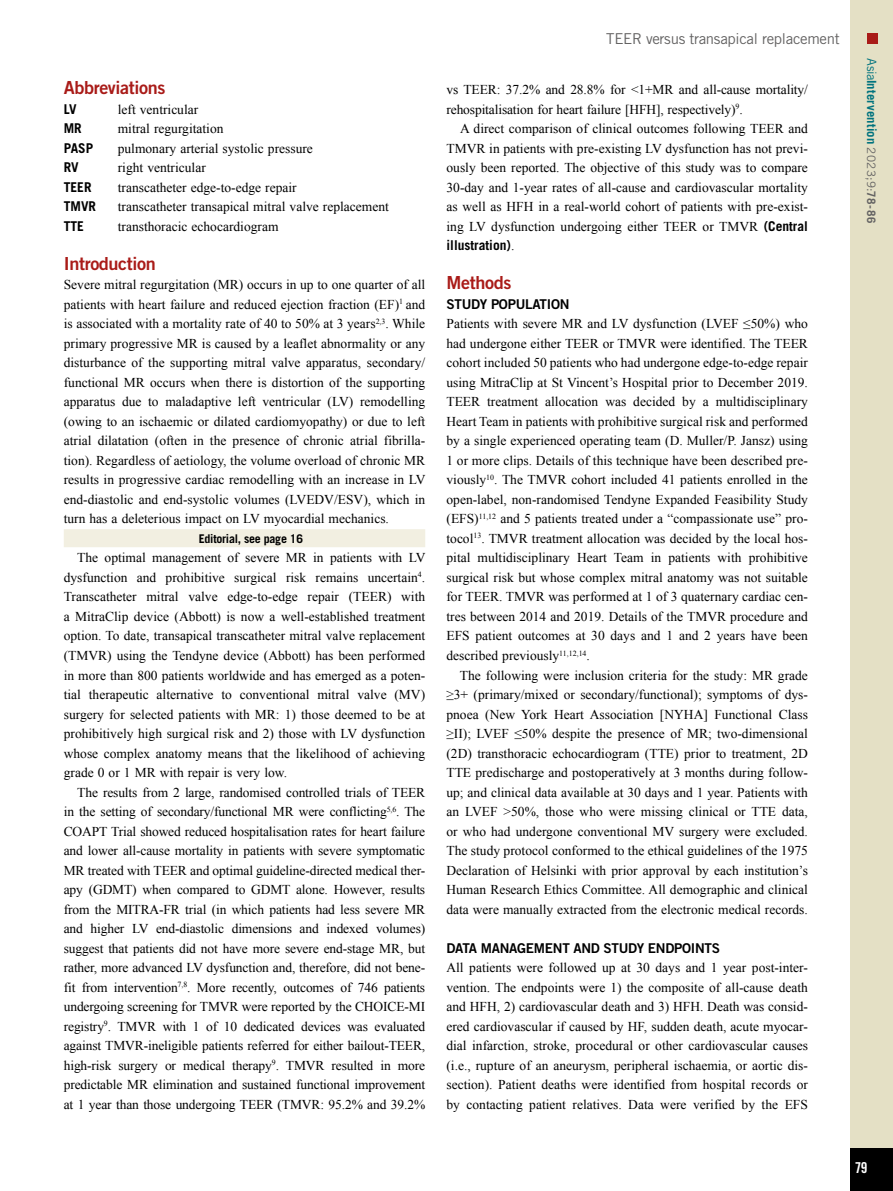
<style>
.page{position:relative;width:893px;height:1191px;background:#fff}
.page>*{position:absolute;margin:0;border:0;box-sizing:border-box;transform-origin:0 0}
.t1{font:18px "Trade Gothic LT Std Bd 2";letter-spacing:-.02em;color:#a91b18}
.t2{font:15px "Trade Gothic LT Std";letter-spacing:-.02em;color:#646363}
.t3{font:15px "Trade Gothic LT Std Bd Cn 20";color:#fff}
.t4{font:13.5px/19.5px "Times New Roman";color:#000;text-align:justify}
.t5{font:13.5px "Trade Gothic LT Std Bd 2";letter-spacing:-.02em;color:#000}
.t6{font:700 13.5px "Trade Gothic LT Std";color:#000}
.t7{font:700 12.75px "Trade Gothic LT Std";letter-spacing:.005em;color:#00737e}
.t8{font:700 12px "Trade Gothic LT Std";letter-spacing:-.02em;color:#000}
.s1{font-family:"Trade Gothic LT Std";font-weight:700}
.s2{font-family:"Times New Roman";font-weight:400}
.s3{font-weight:400}
.s4{font-weight:400;font-size:11.7px;color:#646363}
.s5{font-size:11.7px;color:#646363}
</style>
<div class="page">
<div style="left:850px;top:0;width:43px;height:1191px;background:#e4e0c5"></div>
<div style="left:850px;top:1148px;width:43px;height:43px;background:#000"></div>
<div style="left:867px;top:34px;width:11px;height:10px;background:#a91b18"></div>
<div style="left:64px;top:529px;width:361px;height:18px;background:#f2efe1"></div>
<h1 class="t1" style="left:64px;top:77px;width:103px">Abbreviations</h1>
<p class="t6" style="left:64px;top:101px;width:14px">LV</p>
<p class="t4" style="left:118px;top:99px;width:82px">left ventricular</p>
<p class="t6" style="left:64px;top:120px;width:20px">MR</p>
<p class="t4" style="left:118px;top:119px;width:107px">mitral regurgitation</p>
<p class="t6" style="left:64px;top:140px;width:31px">PASP</p>
<p class="t4" style="left:118px;top:138px;width:197px">pulmonary arterial systolic pressure</p>
<p class="t6" style="left:64px;top:159px;width:17px">RV</p>
<p class="t4" style="left:118px;top:158px;width:90px">right ventricular</p>
<p class="t6" style="left:64px;top:179px;width:29px">TEER</p>
<p class="t4" style="left:118px;top:177px;width:180px">transcatheter edge-to-edge repair</p>
<p class="t6" style="left:64px;top:198px;width:34px">TMVR</p>
<p class="t4" style="left:118px;top:197px;width:273px">transcatheter transapical mitral valve replacement</p>
<p class="t6" style="left:64px;top:218px;width:22px">TTE</p>
<p class="t4" style="left:118px;top:216px;width:162px">transthoracic echocardiogram</p>
<h1 class="t1" style="left:64px;top:252px;width:94px">Introduction</h1>
<p class="t4" style="left:64px;top:275px;width:363px">Severe mitral regurgitation (MR) occurs in up to one quarter of all patients with heart failure and reduced ejection fraction (EF)<sup>1</sup> and is associated with a mortality rate of 40 to 50% at 3 years<sup>2,3</sup>. While primary progressive MR is caused by a leaflet abnormality or any disturbance of the supporting mitral valve apparatus, secondary/ functional MR occurs when there is distortion of the supporting apparatus due to maladaptive left ventricular (LV) remodelling (owing to an ischaemic or dilated cardiomyopathy) or due to left atrial dilatation (often in the presence of chronic atrial fibrilla&shy;tion). Regardless of aetiology, the volume overload of chronic MR results in progressive cardiac remodelling with an increase in LV end-diastolic and end-systolic volumes (LVEDV/ESV), which in turn has a deleterious impact on LV myocardial mechanics.</p>
<p class="t8" style="left:199px;top:531px;width:106px">Editorial, see page 16</p>
<p class="t4" style="left:64px;top:548px;width:363px;text-indent:14px">The optimal management of severe MR in patients with LV dysfunction and prohibitive surgical risk remains uncertain<sup>4</sup>.<br>Transcatheter mitral valve edge-to-edge repair (TEER) with a MitraClip device (Abbott) is now a well-established treatment option. To date, transapical transcatheter mitral valve replacement (TMVR) using the Tendyne device (Abbott) has been performed in more than 800 patients worldwide and has emerged as a poten&shy;tial therapeutic alternative to conventional mitral valve (MV) surgery for selected patients with MR: 1) those deemed to be at prohibitively high surgical risk and 2) those with LV dysfunction whose complex anatomy means that the likelihood of achieving grade 0 or 1 MR with repair is very low.</p>
<p class="t4" style="left:64px;top:782px;width:363px;text-indent:14px">The results from 2 large, randomised controlled trials of TEER in the setting of secondary/functional MR were conflicting<sup>5,6</sup>. The COAPT Trial showed reduced hospitalisation rates for heart failure and lower all-cause mortality in patients with severe symptomatic MR treated with TEER and optimal guideline-directed medical ther&shy;apy (GDMT) when compared to GDMT alone. However, results from the MITRA-FR trial (in which patients had less severe MR and higher LV end-diastolic dimensions and indexed volumes) suggest that patients did not have more severe end-stage MR, but rather, more advanced LV dysfunction and, therefore, did not bene&shy;fit from intervention<sup>7,8</sup>. More recently, outcomes of 746 patients undergoing screening for TMVR were reported by the CHOICE-MI registry<sup>9</sup>. TMVR with 1 of 10 dedicated devices was evaluated against TMVR-ineligible patients referred for either bailout-TEER, high-risk surgery or medical therapy<sup>9</sup>. TMVR resulted in more predictable MR elimination and sustained functional improvement at 1 year than those undergoing TEER (TMVR: 95.2% and 39.2%</p>
<p class="t2" style="left:606px;top:30px;width:235px">TEER versus transapical replacement</p>
<p class="t4" style="left:446px;top:80px;width:363px">vs TEER: 37.2% and 28.8% for &lt;1+MR and all-cause mortality/ rehospitalisation for heart failure [HFH], respectively)<sup>9</sup>.</p>
<p class="t4" style="left:446px;top:119px;width:363px;text-indent:14px">A direct comparison of clinical outcomes following TEER and TMVR in patients with pre-existing LV dysfunction has not previ&shy;ously been reported. The objective of this study was to compare 30-day and 1-year rates of all-cause and cardiovascular mortality as well as HFH in a real-world cohort of patients with pre-exist&shy;ing LV dysfunction undergoing either TEER or TMVR <span class="s1">(Central</span></p>
<p class="t6" style="left:446px;top:237px;width:69px">illustration)<span class="s2">.</span></p>
<h1 class="t1" style="left:446px;top:272px;width:66px">Methods</h1>
<p class="t5" style="left:446px;top:296px;width:125px">STUDY POPULATION</p>
<p class="t4" style="left:446px;top:314px;width:363px">Patients with severe MR and LV dysfunction (LVEF ≤50%) who had undergone either TEER or TMVR were identified. The TEER cohort included 50 patients who had undergone edge-to-edge repair using MitraClip at St Vincent’s Hospital prior to December 2019.<br>TEER treatment allocation was decided by a multidisciplinary Heart Team in patients with prohibitive surgical risk and performed by a single experienced operating team (D. Muller/P. Jansz) using 1 or more clips. Details of this technique have been described pre&shy;viously<sup>10</sup>. The TMVR cohort included 41 patients enrolled in the open-label, non-randomised Tendyne Expanded Feasibility Study (EFS)<sup>11,12</sup> and 5 patients treated under a “compassionate use” pro&shy;tocol<sup>13</sup>. TMVR treatment allocation was decided by the local hos&shy;pital multidisciplinary Heart Team in patients with prohibitive surgical risk but whose complex mitral anatomy was not suitable for TEER. TMVR was performed at 1 of 3 quaternary cardiac cen&shy;tres between 2014 and 2019. Details of the TMVR procedure and EFS patient outcomes at 30 days and 1 and 2 years have been described previously<sup>11,12,14</sup>.</p>
<p class="t4" style="left:446px;top:665px;width:363px;text-indent:14px">The following were inclusion criteria for the study: MR grade ≥3+ (primary/mixed or secondary/functional); symptoms of dys&shy;pnoea (New York Heart Association [NYHA] Functional Class ≥II); LVEF ≤50% despite the presence of MR; two-dimensional (2D) transthoracic echocardiogram (TTE) prior to treatment, 2D TTE predischarge and postoperatively at 3 months during follow&shy;up; and clinical data available at 30 days and 1 year. Patients with an LVEF &gt;50%, those who were missing clinical or TTE data, or who had undergone conventional MV surgery were excluded.<br>The study protocol conformed to the ethical guidelines of the 1975<br>Declaration of Helsinki with prior approval by each institution’s Human Research Ethics Committee. All demographic and clinical data were manually extracted from the electronic medical records.</p>
<p class="t5" style="left:446px;top:939px;width:275px">DATA MANAGEMENT AND STUDY ENDPOINTS</p>
<p class="t4" style="left:446px;top:957px;width:363px">All patients were followed up at 30 days and 1 year post-inter&shy;vention. The endpoints were 1) the composite of all-cause death and HFH, 2) cardiovascular death and 3) HFH. Death was consid&shy;ered cardiovascular if caused by HF, sudden death, acute myocar&shy;dial infarction, stroke, procedural or other cardiovascular causes (i.e., rupture of an aneurysm, peripheral ischaemia, or aortic dis&shy;section). Patient deaths were identified from hospital records or by contacting patient relatives. Data were verified by the EFS</p>
<p class="t7" style="left:879px;top:58px;width:167px;rotate:90deg"><span class="s3">Asia</span>Intervention <span class="s4">2023;9:</span><span class="s5">78-86</span></p>
<p class="t3" style="left:855px;top:1158px;width:14px">79</p>
</div>
